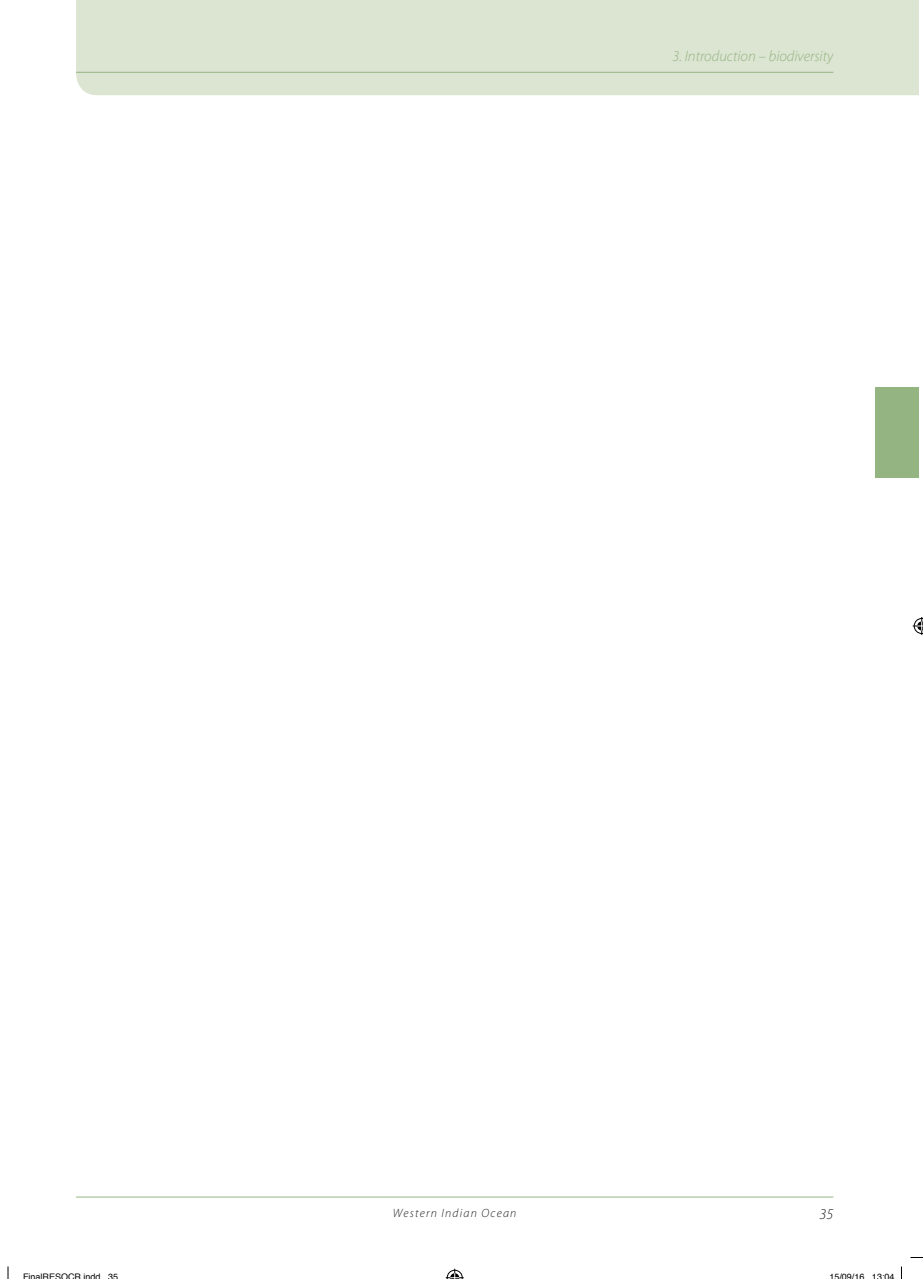
<style>
.page{position:relative;width:923px;height:1279px;background:#fff}
.page>*{position:absolute;margin:0;border:0;box-sizing:border-box;transform-origin:0 0}
.t1{font:italic 300 15px "Myriad Pro";color:#94b582}
.t2{font:italic 300 15px "Myriad Pro";color:#231f20}
.t3{font:italic 300 12px "Myriad Pro";letter-spacing:.1em;color:#231f20}
.t4{font:9px "Helvetica";color:#000}
</style>
<div class="page">
<div style="left:76px;top:0;width:842px;height:95px;background:#dce4d2"></div>
<hr style="left:76px;top:72px;width:757px;height:1px;background:#94b582">
<div style="left:875px;top:387px;width:43px;height:90px;background:#94b582"></div>
<hr style="left:76px;top:1197px;width:757px;height:1px;background:#94b582">
<svg style="left:910px;top:1257px;width:12px;height:1px"></svg>
<svg style="left:7px;top:1266px;width:2px;height:13px"></svg>
<svg style="left:901px;top:1266px;width:1px;height:13px"></svg>
<svg style="left:445px;top:1269px;width:18px;height:10px"></svg>
<svg style="left:912px;top:617px;width:10px;height:18px"></svg>
<h1 class="t1" style="left:672px;top:47px;width:162px">3. Introduction – biodiversity</h1>
<h2 class="t3" style="left:393px;top:1206px;width:125px">Western Indian Ocean</h2>
<h1 class="t2" style="left:819px;top:1205px;width:15px">35</h1>
<p class="t4" style="left:23px;top:1270px;width:97px">FinalRESOCR indd 35</p>
<p class="t4" style="left:829px;top:1270px;width:67px">15/09/16 13:04</p>
</div>
